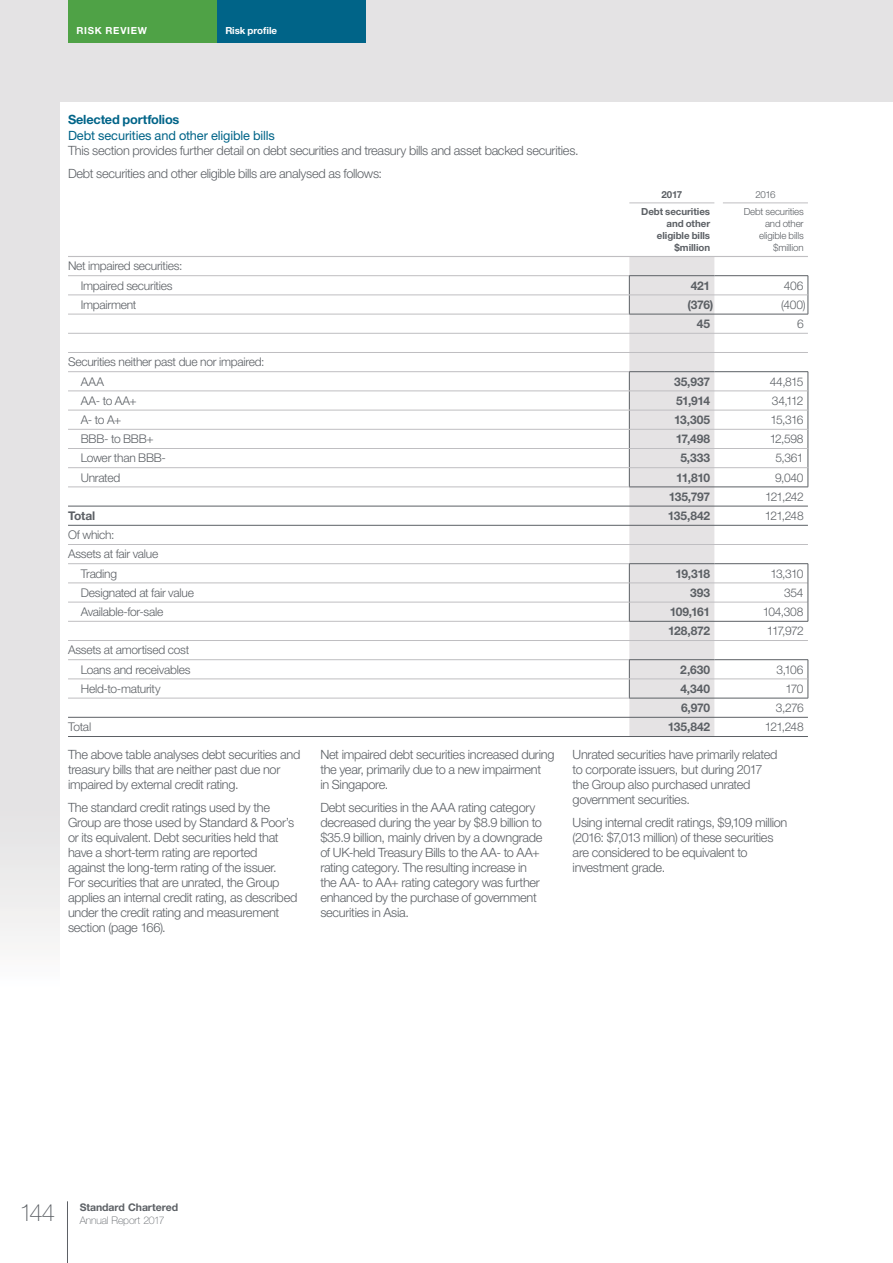
<style>
.page{position:relative;width:893px;height:1263px;background:#fff}
.page>*{position:absolute;margin:0;border:0;box-sizing:border-box;transform-origin:0 0}
.t1{font:100 24px "Helvetica Neue LT Std";color:#5c6065}
.t2{font:300 12.75px/15px "Helvetica Neue LT Std";letter-spacing:-.025em;color:#5c6065}
.t3{font:12.75px "Helvetica Neue LT Std";letter-spacing:-.01em;color:#006488}
.t4{font:700 12.75px "Helvetica Neue LT Std";letter-spacing:-.015em;color:#006488}
.t5{font:300 12px/19.2px "Helvetica Neue LT Std";letter-spacing:-.02em;color:#5c6065;text-align:center}
.t6{font:700 12px "Helvetica Neue LT Std";letter-spacing:-.02em;color:#5c6065}
.t7{font:700 10.5px "Helvetica Neue LT Std";letter-spacing:-.005em;color:#5c6065}
.t8{font:100 10.5px "Helvetica Neue LT Std";letter-spacing:-.015em;color:#5c6065}
.t9{font:700 9.75px/12px "Helvetica Neue LT Std";letter-spacing:-.005em;color:#5c6065;text-align:right}
.t10{font:300 9.75px/12px "Helvetica Neue LT Std";letter-spacing:-.015em;color:#5c6065;text-align:right}
.t11{font:700 9.75px "Helvetica Neue LT Std";letter-spacing:-.01em;color:#fff}
.t12{font:700 9.75px "Helvetica Neue LT Std";letter-spacing:.07em;color:#fff}
</style>
<div class="page">
<div style="left:0;top:0;width:893px;height:1263px;background:linear-gradient(to bottom,#dcdbdc,#fcfcfc)"></div>
<div style="left:61px;top:102px;width:832px;height:1100px;background:#fff"></div>
<hr style="left:67px;top:1201px;width:1px;height:62px;background:#5c6065">
<div style="left:68px;top:0;width:149px;height:43px;background:#4fa246"></div>
<div style="left:217px;top:0;width:149px;height:43px;background:#006488"></div>
<hr style="left:629px;top:203px;width:85px;height:1px;background:#bfbec1">
<hr style="left:723px;top:203px;width:85px;height:1px;background:#bfbec1">
<hr style="left:68px;top:275px;width:561px;height:1px;background:#bfbec1">
<hr style="left:68px;top:256px;width:740px;height:1px;background:#bfbec1">
<hr style="left:68px;top:525px;width:740px;height:1px;background:#5c6065">
<hr style="left:68px;top:736px;width:740px;height:1px;background:#5c6065">
<hr style="left:714px;top:275px;width:94px;height:1px;background:#5c6065">
<svg style="left:808px;top:276px;width:1px;height:38px"></svg>
<hr style="left:629px;top:314px;width:179px;height:1px;background:#5c6065">
<hr style="left:629px;top:295px;width:179px;height:1px;background:#bfbec1">
<hr style="left:714px;top:371px;width:94px;height:1px;background:#5c6065">
<svg style="left:808px;top:372px;width:1px;height:115px"></svg>
<hr style="left:629px;top:487px;width:179px;height:1px;background:#5c6065">
<hr style="left:629px;top:391px;width:179px;height:1px;background:#bfbec1">
<hr style="left:629px;top:410px;width:179px;height:1px;background:#bfbec1">
<hr style="left:629px;top:429px;width:179px;height:1px;background:#bfbec1">
<hr style="left:629px;top:448px;width:179px;height:1px;background:#bfbec1">
<hr style="left:629px;top:467px;width:179px;height:1px;background:#bfbec1">
<hr style="left:68px;top:295px;width:561px;height:1px;background:#bfbec1">
<hr style="left:629px;top:583px;width:179px;height:1px;background:#bfbec1">
<hr style="left:629px;top:602px;width:179px;height:1px;background:#bfbec1">
<hr style="left:714px;top:563px;width:94px;height:1px;background:#5c6065">
<svg style="left:808px;top:564px;width:1px;height:57px"></svg>
<hr style="left:629px;top:621px;width:179px;height:1px;background:#5c6065">
<hr style="left:714px;top:659px;width:94px;height:1px;background:#5c6065">
<svg style="left:629px;top:257px;width:85px;height:479px;background:#dedcdd"></svg>
<svg style="left:808px;top:660px;width:1px;height:38px"></svg>
<hr style="left:629px;top:698px;width:179px;height:1px;background:#5c6065">
<hr style="left:629px;top:679px;width:179px;height:1px;background:#bfbec1">
<hr style="left:68px;top:314px;width:561px;height:1px;background:#bfbec1">
<hr style="left:68px;top:333px;width:740px;height:1px;background:#bfbec1">
<hr style="left:68px;top:352px;width:740px;height:1px;background:#bfbec1">
<hr style="left:68px;top:371px;width:561px;height:1px;background:#bfbec1">
<hr style="left:68px;top:391px;width:561px;height:1px;background:#bfbec1">
<hr style="left:68px;top:410px;width:561px;height:1px;background:#bfbec1">
<hr style="left:68px;top:429px;width:561px;height:1px;background:#bfbec1">
<hr style="left:68px;top:448px;width:561px;height:1px;background:#bfbec1">
<hr style="left:68px;top:467px;width:561px;height:1px;background:#bfbec1">
<hr style="left:68px;top:487px;width:561px;height:1px;background:#bfbec1">
<hr style="left:68px;top:506px;width:740px;height:1px;background:#5c6065">
<hr style="left:68px;top:544px;width:740px;height:1px;background:#bfbec1">
<hr style="left:68px;top:563px;width:561px;height:1px;background:#bfbec1">
<hr style="left:68px;top:583px;width:561px;height:1px;background:#bfbec1">
<hr style="left:68px;top:602px;width:561px;height:1px;background:#bfbec1">
<hr style="left:68px;top:621px;width:561px;height:1px;background:#bfbec1">
<hr style="left:68px;top:640px;width:740px;height:1px;background:#bfbec1">
<hr style="left:68px;top:659px;width:561px;height:1px;background:#bfbec1">
<hr style="left:68px;top:679px;width:561px;height:1px;background:#bfbec1">
<hr style="left:68px;top:698px;width:561px;height:1px;background:#bfbec1">
<hr style="left:68px;top:717px;width:740px;height:1px;background:#5c6065">
<p class="t12" style="left:77px;top:27px;width:72px">RISK REVIEW</p>
<p class="t11" style="left:225px;top:27px;width:53px">Risk profile</p>
<p class="t4" style="left:68px;top:115px;width:113px">Selected portfolios</p>
<p class="t3" style="left:68px;top:131px;width:208px">Debt securities and other eligible bills</p>
<p class="t2" style="left:68px;top:141px;width:512px;line-height:22.5px">This section provides further detail on debt securities and treasury bills and asset backed securities.<br>Debt securities and other eligible bills are analysed as follows:</p>
<p class="t5" style="left:68px;top:258px;width:116px">Net impaired securities:<br>Impaired securities</p>
<p class="t9" style="left:661px;top:189px;width:22px">2017</p>
<p class="t10" style="left:755px;top:189px;width:22px">2016</p>
<p class="t9" style="left:641px;top:207px;width:70px">Debt securities and other eligible bills $million</p>
<p class="t10" style="left:744px;top:207px;width:62px">Debt securities and other eligible bills $million</p>
<p class="t6" style="left:691px;top:281px;width:21px">421</p>
<p class="t5" style="left:784px;top:277px;width:21px">406</p>
<p class="t5" style="left:81px;top:296px;width:57px">Impairment</p>
<p class="t6" style="left:687px;top:300px;width:28px">(376)</p>
<p class="t5" style="left:781px;top:296px;width:26px">(400)</p>
<p class="t6" style="left:697px;top:319px;width:15px">45</p>
<p class="t5" style="left:797px;top:316px;width:8px">6</p>
<p class="t5" style="left:81px;top:354px;width:185px;text-align:left;text-indent:-13px">Securities neither past due nor impaired:<br>AAA</p>
<p class="t6" style="left:674px;top:377px;width:38px">35,937</p>
<p class="t5" style="left:770px;top:373px;width:35px">44,815</p>
<p class="t5" style="left:81px;top:392px;width:58px">AA- to AA+</p>
<p class="t6" style="left:676px;top:396px;width:36px">51,914</p>
<p class="t5" style="left:772px;top:392px;width:33px">34,112</p>
<p class="t5" style="left:81px;top:412px;width:42px">A- to A+</p>
<p class="t6" style="left:674px;top:415px;width:37px">13,305</p>
<p class="t5" style="left:770px;top:412px;width:34px">15,316</p>
<p class="t5" style="left:81px;top:431px;width:74px">BBB- to BBB+</p>
<p class="t6" style="left:676px;top:435px;width:36px">17,498</p>
<p class="t5" style="left:770px;top:431px;width:35px">12,598</p>
<p class="t5" style="left:81px;top:450px;width:87px">Lower than BBB-</p>
<p class="t6" style="left:680px;top:454px;width:31px">5,333</p>
<p class="t5" style="left:775px;top:450px;width:30px">5,361</p>
<p class="t5" style="left:81px;top:469px;width:41px">Unrated</p>
<p class="t6" style="left:676px;top:473px;width:35px">11,810</p>
<p class="t5" style="left:775px;top:469px;width:30px">9,040</p>
<p class="t6" style="left:669px;top:492px;width:43px">135,797</p>
<p class="t5" style="left:765px;top:488px;width:40px">121,242</p>
<p class="t6" style="left:68px;top:511px;width:29px">Total</p>
<p class="t6" style="left:668px;top:511px;width:44px">135,842</p>
<p class="t5" style="left:765px;top:508px;width:40px">121,248</p>
<p class="t5" style="left:68px;top:527px;width:48px">Of which:</p>
<p class="t5" style="left:68px;top:546px;width:92px">Assets at fair value</p>
<p class="t5" style="left:81px;top:565px;width:38px">Trading</p>
<p class="t6" style="left:675px;top:569px;width:36px">19,318</p>
<p class="t5" style="left:770px;top:565px;width:35px">13,310</p>
<p class="t5" style="left:81px;top:584px;width:115px">Designated at fair value</p>
<p class="t6" style="left:690px;top:588px;width:21px">393</p>
<p class="t5" style="left:784px;top:584px;width:21px">354</p>
<p class="t5" style="left:81px;top:604px;width:84px">Available-for-sale</p>
<p class="t6" style="left:670px;top:607px;width:42px">109,161</p>
<p class="t5" style="left:763px;top:604px;width:42px">104,308</p>
<p class="t6" style="left:668px;top:627px;width:43px">128,872</p>
<p class="t5" style="left:767px;top:623px;width:38px">117,972</p>
<p class="t5" style="left:68px;top:642px;width:124px;text-align:right">Assets at amortised cost<br>Loans and receivables</p>
<p class="t6" style="left:680px;top:665px;width:31px">2,630</p>
<p class="t5" style="left:776px;top:661px;width:28px">3,106</p>
<p class="t5" style="left:81px;top:680px;width:81px">Held-to-maturity</p>
<p class="t6" style="left:680px;top:684px;width:31px">4,340</p>
<p class="t5" style="left:785px;top:680px;width:19px">170</p>
<p class="t6" style="left:681px;top:703px;width:31px">6,970</p>
<p class="t5" style="left:776px;top:700px;width:29px">3,276</p>
<p class="t5" style="left:68px;top:719px;width:25px">Total</p>
<p class="t6" style="left:668px;top:723px;width:44px">135,842</p>
<p class="t5" style="left:765px;top:719px;width:40px">121,248</p>
<p class="t2" style="left:68px;top:749px;width:234px">The above table analyses debt securities and treasury bills that are neither past due nor impaired by external credit rating.</p>
<p class="t2" style="left:68px;top:801px;width:231px">The standard credit ratings used by the Group are those used by Standard &amp; Poor’s or its equivalent. Debt securities held that have a short-term rating are reported against the long-term rating of the issuer.<br>For securities that are unrated, the Group applies an internal credit rating, as described under the credit rating and measurement section (page 166).</p>
<p class="t2" style="left:320px;top:749px;width:236px">Net impaired debt securities increased during the year, primarily due to a new impairment<br>in Singapore.</p>
<p class="t2" style="left:320px;top:801px;width:224px">Debt securities in the AAA rating category decreased during the year by $8.9 billion to $35.9 billion, mainly driven by a downgrade of UK-held Treasury Bills to the AA- to AA+ rating category. The resulting increase in the AA- to AA+ rating category was further enhanced by the purchase of government securities in Asia.</p>
<p class="t2" style="left:573px;top:749px;width:206px">Unrated securities have primarily related to corporate issuers, but during 2017 the Group also purchased unrated government securities.</p>
<p class="t2" style="left:573px;top:816px;width:216px">Using internal credit ratings, $9,109 million (2016: $7,013 million) of these securities are considered to be equivalent to investment grade.</p>
<h1 class="t1" style="left:19px;top:1203px;width:37px">144</h1>
<p class="t7" style="left:80px;top:1203px;width:100px">Standard Chartered</p>
<p class="t8" style="left:80px;top:1217px;width:86px">Annual Report 2017</p>
</div>
